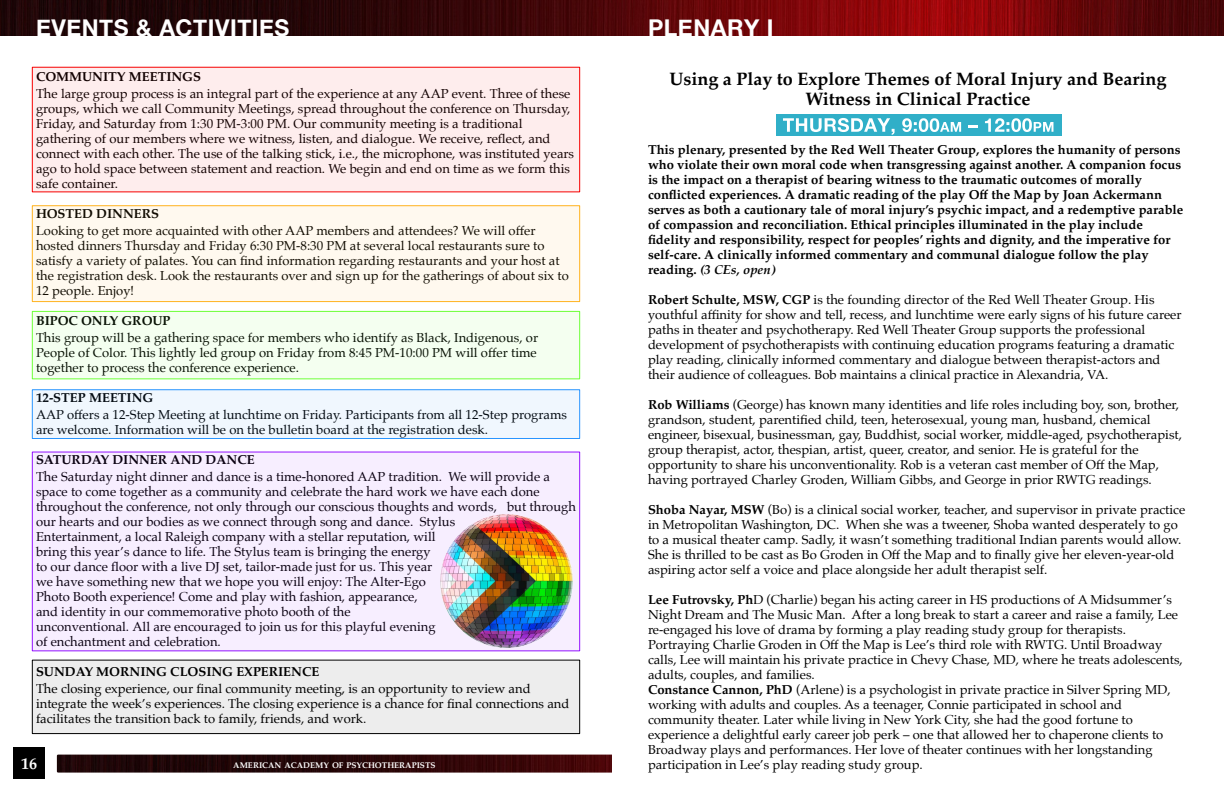
<style>
.page{position:relative;width:1224px;height:792px;background:#fff}
.page>*{position:absolute;margin:0;border:0;box-sizing:border-box;transform-origin:0 0}
.t1{font:700 23.1px "Helvetica Neue";letter-spacing:.025em;color:#fff}
.t2{font:700 18px/20px "Palatino";color:#000;text-align:center}
.t3{font:700 16px "Palatino";color:#fff}
.t4{font:13px/15px "Palatino";color:#000}
.t5{font:700 13px/15px "Palatino";color:#000}
.t6{font:700 8.3px "Palatino";color:#fff}
.s1{font-style:italic}
.s2{font-weight:700}
</style>
<div class="page">
<img style="left:57px;top:755px;width:555px;height:18px">
<div style="left:13px;top:747px;width:32px;height:32px;background:#000"></div>
<img style="left:0;top:0;width:1224px;height:36px">
<div style="left:32px;top:67px;width:548px;height:125px;background:#feeded"></div>
<div style="left:32px;top:205px;width:548px;height:97px;background:#fff9ef;border:1px solid #ffb31f"></div>
<div style="left:32px;top:311px;width:548px;height:68px;background:#f4fff0;border:1px solid #6dff37"></div>
<div style="left:32px;top:389px;width:548px;height:50px;background:#f0f7fe;border:1px solid #2995ff"></div>
<div style="left:32px;top:452px;width:548px;height:199px;background:#f7eeff"></div>
<div style="left:32px;top:660px;width:548px;height:74px;background:#ededed;border:1px solid #000"></div>
<div style="left:776px;top:115px;width:285px;height:21px;background:#30afc8"></div>
<svg style="left:783px;top:118px;width:112px;height:17px"></svg>
<svg style="left:902px;top:118px;width:59px;height:14px"></svg>
<svg style="left:968px;top:125px;width:9px;height:3px"></svg>
<svg style="left:995px;top:118px;width:58px;height:14px"></svg>
<img style="left:440px;top:515px;width:132px;height:132px">
<h1 class="t1" style="left:36px;top:13px;width:255px">EVENTS &amp; ACTIVITIES</h1>
<h1 class="t1" style="left:648px;top:13px;width:127px">PLENARY I</h1>
<p class="t5" style="left:36px;top:70px;width:167px">COMMUNITY MEETINGS</p>
<p class="t4" style="left:36px;top:87px;width:540px">The large group process is an integral part of the experience at any AAP event. Three of these groups, which we call Community Meetings, spread throughout the conference on Thursday, Friday, and Saturday from 1:30 PM-3:00 PM. Our community meeting is a traditional gathering of our members where we witness, listen, and dialogue. We receive, reflect, and connect with each other. The use of the talking stick, i.e., the microphone, was instituted years ago to hold space between statement and reaction. We begin and end on time as we form this safe container.</p>
<p class="t5" style="left:36px;top:207px;width:125px">HOSTED DINNERS</p>
<p class="t4" style="left:36px;top:224px;width:534px">Looking to get more acquainted with other AAP members and attendees? We will offer hosted dinners Thursday and Friday 6:30 PM-8:30 PM at several local restaurants sure to satisfy a variety of palates. You can find information regarding restaurants and your host at the registration desk. Look the restaurants over and sign up for the gatherings of about six to 12 people. Enjoy!</p>
<p class="t5" style="left:36px;top:314px;width:136px">BIPOC ONLY GROUP</p>
<p class="t4" style="left:36px;top:331px;width:504px;text-align:justify">This group will be a gathering space for members who identify as Black, Indigenous, or People of Color. This lightly led group on Friday from 8:45 PM-10:00 PM will offer time together to process the conference experience.</p>
<p class="t5" style="left:36px;top:391px;width:119px">12-STEP MEETING</p>
<p class="t4" style="left:36px;top:408px;width:533px">AAP offers a 12-Step Meeting at lunchtime on Friday. Participants from all 12-Step programs are welcome. Information will be on the bulletin board at the registration desk.</p>
<p class="t5" style="left:36px;top:453px;width:220px">SATURDAY DINNER AND DANCE</p>
<p class="t4" style="left:36px;top:470px;width:542px">The Saturday night dinner and dance is a time-honored AAP tradition. We will provide a space to come together as a community and celebrate the hard work we have each done throughout the conference, not only through our conscious thoughts and words, but through our hearts and our bodies as we connect through song and dance. Stylus<br>Entertainment, a local Raleigh company with a stellar reputation, will<br>bring this year’s dance to life. The Stylus team is bringing the energy<br>to our dance floor with a live DJ set, tailor-made just for us. This year<br>we have something new that we hope you will enjoy: The Alter-Ego<br>Photo Booth experience! Come and play with fashion, appearance,<br>and identity in our commemorative photo booth of the<br>unconventional. All are encouraged to join us for this playful evening<br>of enchantment and celebration.</p>
<p class="t5" style="left:36px;top:665px;width:285px">SUNDAY MORNING CLOSING EXPERIENCE</p>
<p class="t4" style="left:36px;top:682px;width:535px">The closing experience, our final community meeting, is an opportunity to review and integrate the week’s experiences. The closing experience is a chance for final connections and facilitates the transition back to family, friends, and work.</p>
<h2 class="t2" style="left:669px;top:70px;width:499px">Using a Play to Explore Themes of Moral Injury and Bearing<br>Witness in Clinical Practice</h2>
<p class="t5" style="left:648px;top:143px;width:537px">This plenary, presented by the Red Well Theater Group, explores the humanity of persons who violate their own moral code when transgressing against another. A companion focus is the impact on a therapist of bearing witness to the traumatic outcomes of morally conflicted experiences. A dramatic reading of the play Off the Map by Joan Ackermann serves as both a cautionary tale of moral injury’s psychic impact, and a redemptive parable of compassion and reconciliation. Ethical principles illuminated in the play include fidelity and responsibility, respect for peoples’ rights and dignity, and the imperative for self-care. A clinically informed commentary and communal dialogue follow the play reading. <span class="s1">(3 CEs, open)</span></p>
<p class="t4" style="left:648px;top:293px;width:535px"><span class="s2">Robert Schulte, MSW, CGP</span> is the founding director of the Red Well Theater Group. His youthful affinity for show and tell, recess, and lunchtime were early signs of his future career paths in theater and psychotherapy. Red Well Theater Group supports the professional development of psychotherapists with continuing education programs featuring a dramatic play reading, clinically informed commentary and dialogue between therapist-actors and their audience of colleagues. Bob maintains a clinical practice in Alexandria, VA.</p>
<p class="t4" style="left:648px;top:398px;width:536px"><span class="s2">Rob Williams</span> (George) has known many identities and life roles including boy, son, brother, grandson, student, parentified child, teen, heterosexual, young man, husband, chemical engineer, bisexual, businessman, gay, Buddhist, social worker, middle-aged, psychotherapist, group therapist, actor, thespian, artist, queer, creator, and senior. He is grateful for the opportunity to share his unconventionality. Rob is a veteran cast member of Off the Map, having portrayed Charley Groden, William Gibbs, and George in prior RWTG readings.</p>
<p class="t4" style="left:648px;top:503px;width:539px"><span class="s2">Shoba Nayar, MSW</span> (Bo) is a clinical social worker, teacher, and supervisor in private practice in Metropolitan Washington, DC. When she was a tweener, Shoba wanted desperately to go to a musical theater camp. Sadly, it wasn’t something traditional Indian parents would allow.<br>She is thrilled to be cast as Bo Groden in Off the Map and to finally give her eleven-year-old aspiring actor self a voice and place alongside her adult therapist self.</p>
<p class="t4" style="left:648px;top:593px;width:536px"><span class="s2">Lee Futrovsky, Ph</span>D (Charlie) began his acting career in HS productions of A Midsummer’s Night Dream and The Music Man. After a long break to start a career and raise a family, Lee re-engaged his love of drama by forming a play reading study group for therapists.<br>Portraying Charlie Groden in Off the Map is Lee’s third role with RWTG. Until Broadway calls, Lee will maintain his private practice in Chevy Chase, MD, where he treats adolescents, adults, couples, and families.<br><span class="s2">Constance Cannon, PhD</span> (Arlene) is a psychologist in private practice in Silver Spring MD, working with adults and couples. As a teenager, Connie participated in school and community theater. Later while living in New York City, she had the good fortune to experience a delightful early career job perk – one that allowed her to chaperone clients to Broadway plays and performances. Her love of theater continues with her longstanding participation in Lee’s play reading study group.</p>
<p class="t3" style="left:21px;top:756px;width:17px">16</p>
<p class="t6" style="left:233px;top:761px;width:204px">AMERICAN ACADEMY OF PSYCHOTHERAPISTS</p>
</div>
